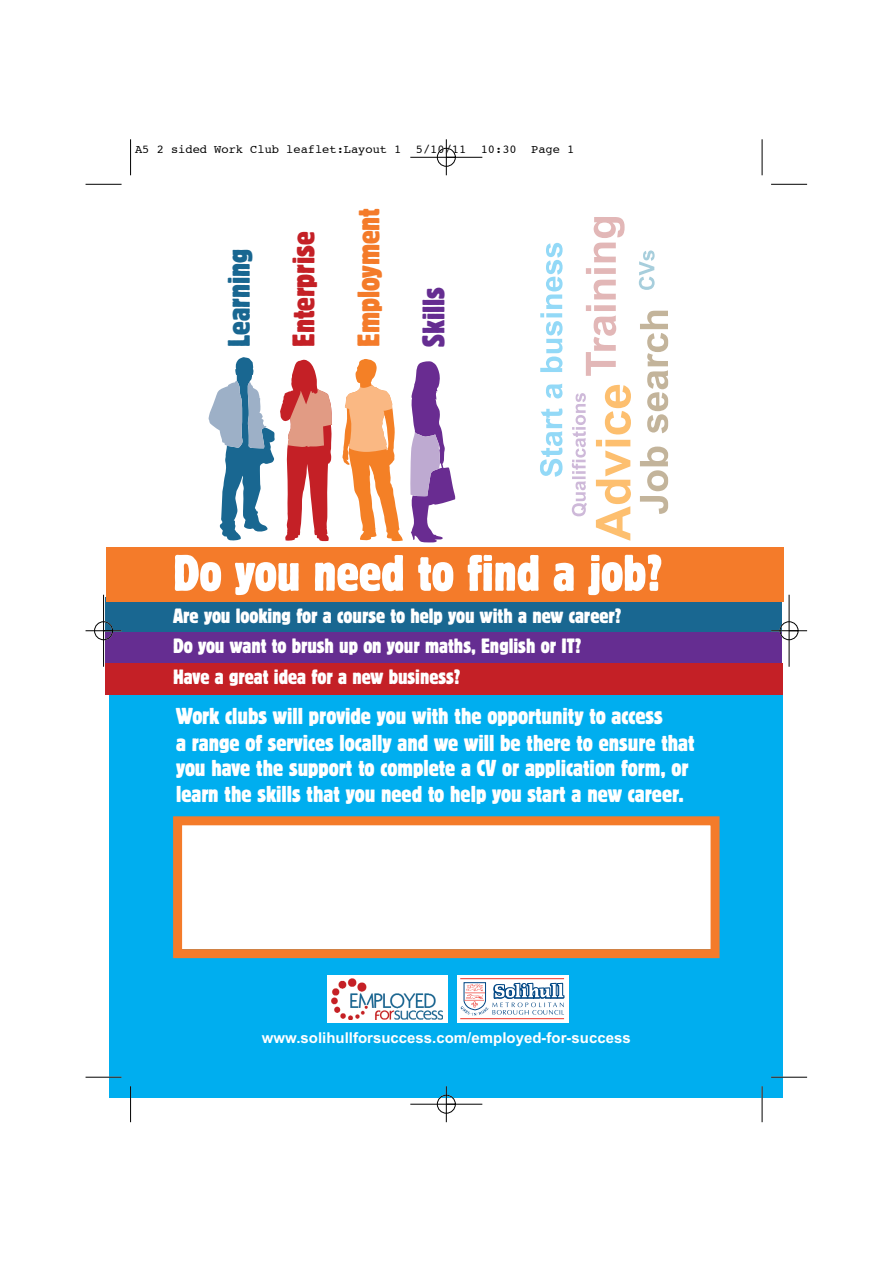
<style>
.page{position:relative;width:893px;height:1263px;background:#fff}
.page>*{position:absolute;margin:0;border:0;box-sizing:border-box;transform-origin:0 0}
.t1{font:condensed 54px "Block T";color:#fff}
.t2{font:condensed 32.85px "Block T";color:#c42026}
.t3{font:condensed 32.85px "Block T";color:#f47b2a}
.t4{font:condensed 32.85px "Block T";color:#196791}
.t5{font:condensed 32.85px "Block T";color:#652d91}
.t6{font:condensed 24.3px/27.5px "Block T";color:#fff}
.t7{font:condensed 21.9px/30.3px "Block T";color:#fff}
.t8{font:700 15px "Arial";color:#fff}
.t9{font:12px "Courier";color:#000}
</style>
<div class="page">
<div style="left:109px;top:676px;width:673px;height:421px;background:#00aeef"></div>
<div style="left:106px;top:629px;width:676px;height:35px;background:#652d91"></div>
<div style="left:106px;top:597px;width:676px;height:35px;background:#196791"></div>
<div style="left:106px;top:663px;width:677px;height:31px;background:#c42026"></div>
<div style="left:106px;top:547px;width:678px;height:55px;background:#f47b2a"></div>
<svg style="left:342px;top:359px;width:61px;height:182px"></svg>
<svg style="left:209px;top:357px;width:123px;height:185px"></svg>
<svg style="left:410px;top:361px;width:45px;height:181px"></svg>
<div style="left:182px;top:825px;width:528px;height:124px;background:#fff"></div>
<div style="left:173px;top:816px;width:546px;height:142px;border:9px solid #f47b2a"></div>
<svg style="left:540px;top:408px;width:22px;height:69px"></svg>
<svg style="left:546px;top:384px;width:16px;height:14px"></svg>
<svg style="left:540px;top:243px;width:22px;height:129px"></svg>
<svg style="left:596px;top:440px;width:35px;height:101px"></svg>
<svg style="left:605px;top:385px;width:26px;height:49px"></svg>
<svg style="left:586px;top:305px;width:30px;height:71px"></svg>
<svg style="left:594px;top:280px;width:22px;height:19px"></svg>
<svg style="left:586px;top:268px;width:30px;height:6px"></svg>
<svg style="left:594px;top:217px;width:30px;height:45px"></svg>
<svg style="left:640px;top:447px;width:28px;height:67px"></svg>
<svg style="left:640px;top:311px;width:28px;height:122px"></svg>
<svg style="left:639px;top:250px;width:15px;height:40px"></svg>
<svg style="left:572px;top:393px;width:15px;height:123px"></svg>
<svg style="left:457px;top:975px;width:112px;height:48px;background:#fef9f9"></svg>
<svg style="left:461px;top:982px;width:103px;height:34px;background:#c8d2df"></svg>
<hr style="left:460px;top:978px;width:104px;height:1px;background:#ee3b32">
<hr style="left:460px;top:1018px;width:104px;height:1px;background:#ee3b32">
<div style="left:327px;top:975px;width:121px;height:47px;background:#fff"></div>
<img style="left:332px;top:978px;width:111px;height:41px">
<hr style="left:130px;top:139px;width:1px;height:36px;background:#000">
<hr style="left:86px;top:184px;width:36px;height:1px;background:#000">
<hr style="left:762px;top:139px;width:1px;height:36px;background:#000">
<hr style="left:771px;top:184px;width:36px;height:1px;background:#000">
<hr style="left:130px;top:1086px;width:1px;height:36px;background:#000">
<hr style="left:86px;top:1077px;width:36px;height:1px;background:#000">
<hr style="left:762px;top:1086px;width:1px;height:36px;background:#000">
<hr style="left:771px;top:1077px;width:36px;height:1px;background:#000">
<div style="left:437px;top:148px;width:19px;height:19px;border:1px solid #fff;border-radius:50%"></div>
<div style="left:437px;top:1095px;width:19px;height:19px;border:1px solid #fff;border-radius:50%"></div>
<div style="left:94px;top:621px;width:19px;height:19px;border:1px solid #fff;border-radius:50%"></div>
<div style="left:780px;top:621px;width:18px;height:19px;border:1px solid #fff;border-radius:50%"></div>
<hr style="left:410px;top:157px;width:72px;height:1px;background:#000">
<hr style="left:410px;top:1104px;width:72px;height:1px;background:#000">
<hr style="left:103px;top:595px;width:1px;height:72px;background:#000">
<hr style="left:789px;top:595px;width:1px;height:72px;background:#000">
<hr style="left:446px;top:139px;width:1px;height:36px;background:#000">
<hr style="left:446px;top:1086px;width:1px;height:36px;background:#000">
<hr style="left:86px;top:630px;width:36px;height:1px;background:#000">
<hr style="left:771px;top:630px;width:36px;height:1px;background:#000">
<div style="left:437px;top:148px;width:18px;height:18px;border:1px solid #000;border-radius:50%"></div>
<div style="left:437px;top:1095px;width:18px;height:18px;border:1px solid #000;border-radius:50%"></div>
<div style="left:94px;top:622px;width:19px;height:18px;border:1px solid #000;border-radius:50%"></div>
<div style="left:780px;top:622px;width:18px;height:18px;border:1px solid #000;border-radius:50%"></div>
<p class="t9" style="left:135px;top:144px;width:441px">A5 2 sided Work Club leaflet:Layout 1 5/10/11 10:30 Page 1</p>
<h2 class="t4" style="left:228px;top:347px;width:99px;rotate:-90deg">Learning</h2>
<h2 class="t2" style="left:293px;top:347px;width:116px;rotate:-90deg">Enterprise</h2>
<h2 class="t3" style="left:358px;top:347px;width:140px;rotate:-90deg">Employment</h2>
<h2 class="t5" style="left:423px;top:347px;width:61px;rotate:-90deg">Skills</h2>
<h1 class="t1" style="left:173px;top:555px;width:491px">Do you need to find a job?</h1>
<p class="t7" style="left:173px;top:602px;width:450px">Are you looking for a course to help you with a new career?<br>Do you want to brush up on your maths, English or IT?<br>Have a great idea for a new business?</p>
<p class="t6" style="left:176px;top:703px;width:520px">Work clubs will provide you with the opportunity to access<br>a range of services locally and we will be there to ensure that</p>
<p class="t6" style="left:176px;top:756px;width:514px;line-height:25.3px">you have the support to complete a CV or application form, or learn the skills that you need to help you start a new career.</p>
<p class="t8" style="left:262px;top:1033px;width:370px">www.solihullforsuccess.com/employed-for-success</p>
</div>
